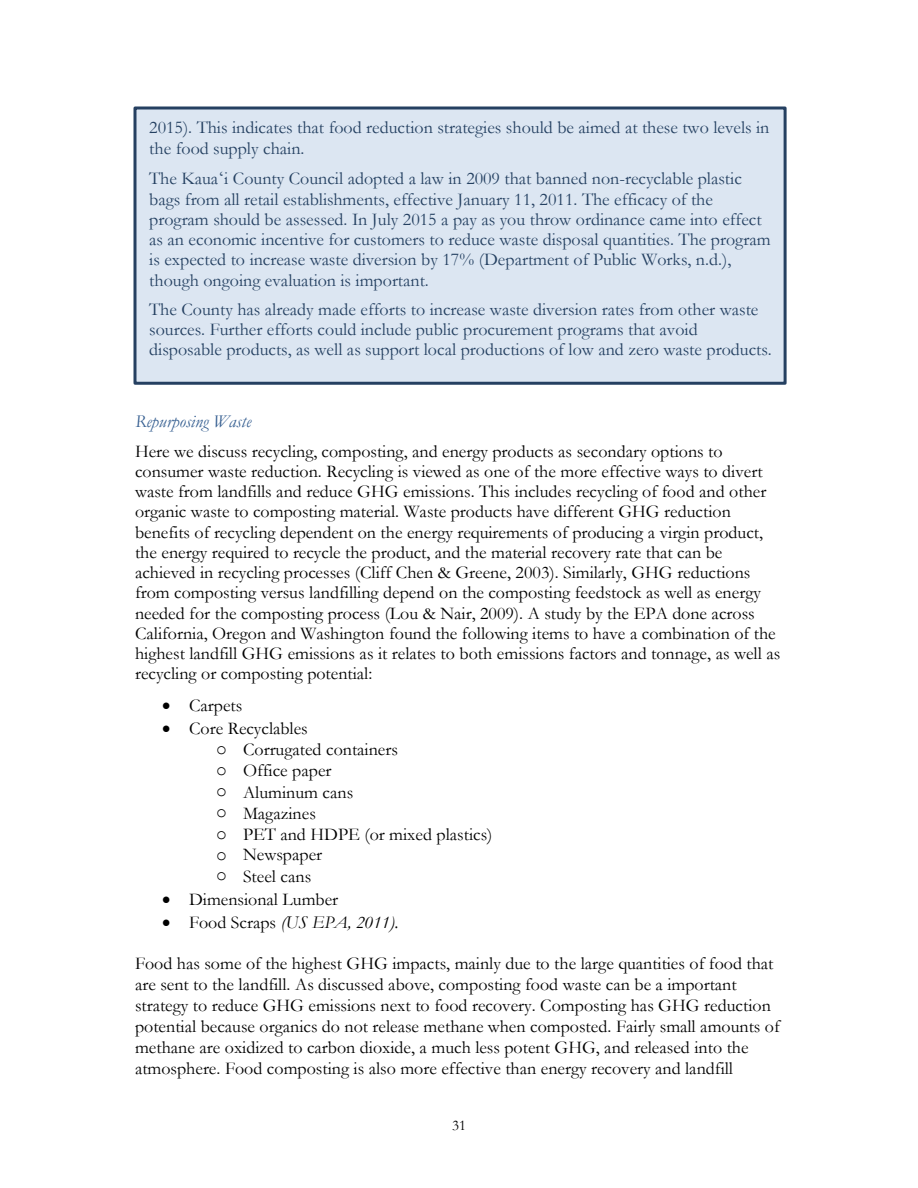
<style>
.page{position:relative;width:918px;height:1188px;background:#fff}
.page>*{position:absolute;margin:0;border:0;box-sizing:border-box;transform-origin:0 0}
.t1{font:18px/20.2px "Garamond";color:#000}
.t2{font:18px/20.2px "Garamond";color:#244061}
.t3{font:italic 18px "Garamond";color:#000}
.t4{font:italic 18px "Garamond";color:#365f91}
.t5{font:15px "Garamond";color:#000}
.s1{font-family:"Times New Roman"}
.s2{font-family:"Courier New"}
.s3{font-style:normal}
</style>
<div class="page">
<div style="left:135px;top:108px;width:650px;height:275px;background:#dce6f2"></div>
<div style="left:134px;top:106px;width:653px;height:279px;border:3px solid #254061"></div>
<p class="t2" style="left:149px;top:118px;width:622px">2015). This indicates that food reduction strategies should be aimed at these two levels in the food supply chain.</p>
<p class="t2" style="left:149px;top:169px;width:623px">The Kaua<span class="s1">ʻ</span>i County Council adopted a law in 2009 that banned non-recyclable plastic bags from all retail establishments, effective January 11, 2011. The efficacy of the program should be assessed. In July 2015 a pay as you throw ordinance came into effect as an economic incentive for customers to reduce waste disposal quantities. The program is expected to increase waste diversion by 17% (Department of Public Works, n.d.), though ongoing evaluation is important.</p>
<p class="t2" style="left:149px;top:299px;width:624px">The County has already made efforts to increase waste diversion rates from other waste sources. Further efforts could include public procurement programs that avoid disposable products, as well as support local productions of low and zero waste products.</p>
<p class="t4" style="left:135px;top:412px;width:118px">Repurposing Waste</p>
<p class="t1" style="left:135px;top:441px;width:647px">Here we discuss recycling, composting, and energy products as secondary options to consumer waste reduction. Recycling is viewed as one of the more effective ways to divert waste from landfills and reduce GHG emissions. This includes recycling of food and other organic waste to composting material. Waste products have different GHG reduction benefits of recycling dependent on the energy requirements of producing a virgin product, the energy required to recycle the product, and the material recovery rate that can be achieved in recycling processes (Cliff Chen &amp; Greene, 2003). Similarly, GHG reductions from composting versus landfilling depend on the composting feedstock as well as energy needed for the composting process (Lou &amp; Nair, 2009). A study by the EPA done across California, Oregon and Washington found the following items to have a combination of the highest landfill GHG emissions as it relates to both emissions factors and tonnage, as well as recycling or composting potential:</p>
<p class="t1" style="left:189px;top:694px;width:120px;line-height:22.8px">Carpets<br>Core Recyclables</p>
<p class="t1" style="left:216px;top:740px;width:183px"><span class="s2">o</span> Corrugated containers</p>
<p class="t1" style="left:216px;top:761px;width:117px"><span class="s2">o</span> Office paper</p>
<p class="t1" style="left:216px;top:782px;width:139px"><span class="s2">o</span> Aluminum cans</p>
<p class="t1" style="left:216px;top:803px;width:101px"><span class="s2">o</span> Magazines</p>
<p class="t1" style="left:216px;top:824px;width:278px"><span class="s2">o</span> PET and HDPE (or mixed plastics)</p>
<p class="t1" style="left:216px;top:845px;width:108px"><span class="s2">o</span> Newspaper</p>
<p class="t1" style="left:216px;top:866px;width:97px"><span class="s2">o</span> Steel cans</p>
<p class="t1" style="left:189px;top:889px;width:151px">Dimensional Lumber</p>
<p class="t3" style="left:189px;top:912px;width:211px"><span class="s3">Food Scraps</span> (US EPA, 2011).</p>
<p class="t1" style="left:135px;top:953px;width:646px;line-height:21px">Food has some of the highest GHG impacts, mainly due to the large quantities of food that are sent to the landfill. As discussed above, composting food waste can be a important strategy to reduce GHG emissions next to food recovery. Composting has GHG reduction potential because organics do not release methane when composted. Fairly small amounts of methane are oxidized to carbon dioxide, a much less potent GHG, and released into the atmosphere. Food composting is also more effective than energy recovery and landfill</p>
<p class="t5" style="left:452px;top:1117px;width:16px">31</p>
</div>
